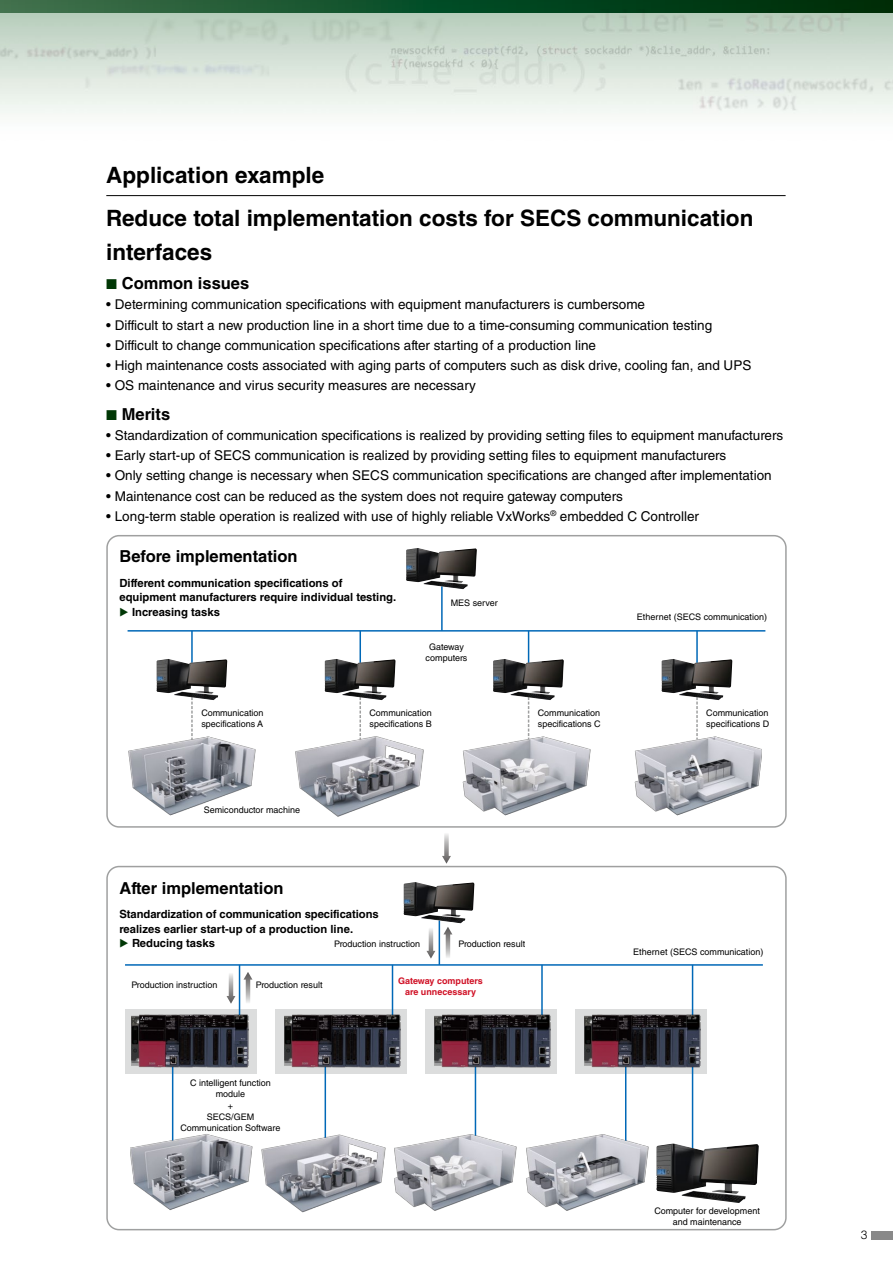
<style>
.page{position:relative;width:893px;height:1263px;background:#fff}
.page>*{position:absolute;margin:0;border:0;box-sizing:border-box;transform-origin:0 0}
.t1{font:700 22.5px/43px "Helvetica LT Std";color:#000}
.t2{font:700 16.5px "Helvetica LT Std";color:#000}
.t3{font:13.5px "Helvetica LT Std";color:#000}
.t4{font:300 12px "Helvetica LT Std";color:#000}
.t5{font:700 11.25px/14.4px "Helvetica LT Std";color:#000}
.t6{font:9px/11.2px "Helvetica LT Std";color:#000}
.t7{font:700 9px/11.2px "Helvetica LT Std";color:#d01126;text-align:center}
.s1{color:#003705}
</style>
<div class="page">
<img style="left:0;top:13px;width:893px;height:101px">
<svg style="left:0;top:0;width:893px;height:13px"></svg>
<svg style="left:106px;top:535px;width:681px;height:293px"></svg>
<svg style="left:106px;top:866px;width:681px;height:364px"></svg>
<img style="left:446px;top:724px;width:168px;height:104px">
<img style="left:274px;top:721px;width:172px;height:107px">
<img style="left:632px;top:732px;width:130px;height:92px">
<hr style="left:441px;top:586px;width:2px;height:45px;background:#0068b7">
<hr style="left:191px;top:631px;width:2px;height:34px;background:#0068b7">
<svg style="left:191px;top:700px;width:2px;height:31px"></svg>
<hr style="left:128px;top:630px;width:637px;height:2px;background:#0068b7">
<hr style="left:696px;top:631px;width:2px;height:34px;background:#0068b7">
<svg style="left:696px;top:700px;width:2px;height:39px"></svg>
<hr style="left:359px;top:631px;width:2px;height:34px;background:#0068b7">
<svg style="left:359px;top:700px;width:2px;height:39px"></svg>
<hr style="left:528px;top:631px;width:1px;height:34px;background:#0068b7">
<svg style="left:528px;top:700px;width:1px;height:39px"></svg>
<img style="left:129px;top:731px;width:126px;height:85px">
<svg style="left:442px;top:834px;width:9px;height:30px"></svg>
<div style="left:275px;top:1009px;width:132px;height:65px;background:#dcdddd"></div>
<div style="left:125px;top:1009px;width:131px;height:65px;background:#dcdddd"></div>
<hr style="left:439px;top:920px;width:1px;height:45px;background:#0068b7">
<hr style="left:239px;top:965px;width:1px;height:57px;background:#0068b7">
<hr style="left:172px;top:1066px;width:1px;height:76px;background:#0068b7">
<hr style="left:325px;top:1066px;width:1px;height:76px;background:#0068b7">
<hr style="left:475px;top:1066px;width:1px;height:76px;background:#0068b7">
<hr style="left:625px;top:1066px;width:1px;height:76px;background:#0068b7">
<hr style="left:692px;top:1066px;width:1px;height:84px;background:#0068b7">
<hr style="left:392px;top:965px;width:1px;height:57px;background:#0068b7">
<hr style="left:125px;top:964px;width:638px;height:2px;background:#0068b7">
<img style="left:284px;top:1013px;width:116px;height:55px">
<hr style="left:541px;top:965px;width:2px;height:57px;background:#0068b7">
<img style="left:434px;top:1013px;width:117px;height:55px">
<hr style="left:692px;top:965px;width:1px;height:57px;background:#0068b7">
<img style="left:585px;top:1013px;width:116px;height:55px">
<img style="left:132px;top:1013px;width:116px;height:55px">
<img style="left:130px;top:1130px;width:112px;height:81px">
<svg style="left:443px;top:927px;width:9px;height:31px"></svg>
<svg style="left:426px;top:927px;width:9px;height:31px"></svg>
<svg style="left:243px;top:972px;width:9px;height:32px"></svg>
<svg style="left:226px;top:972px;width:9px;height:32px"></svg>
<img style="left:406px;top:548px;width:71px;height:41px">
<img style="left:404px;top:882px;width:70px;height:41px">
<img style="left:156px;top:659px;width:71px;height:41px">
<img style="left:325px;top:659px;width:71px;height:41px">
<img style="left:493px;top:659px;width:71px;height:41px">
<img style="left:661px;top:659px;width:71px;height:41px">
<img style="left:375px;top:1123px;width:165px;height:105px">
<img style="left:242px;top:1120px;width:165px;height:105px">
<img style="left:524px;top:1123px;width:124px;height:96px">
<img style="left:656px;top:1143px;width:103px;height:60px">
<hr style="left:106px;top:195px;width:680px;height:1px;background:#000">
<div style="left:872px;top:1231px;width:21px;height:8px;background:#898989"></div>
<h1 class="t1" style="left:106px;top:153px;width:649px">Application example<br>Reduce total implementation costs for SECS communication</h1>
<h1 class="t1" style="left:106px;top:230px;width:107px">interfaces</h1>
<p class="t2" style="left:106px;top:273px;width:145px"><span class="s1">◾</span> Common issues</p>
<p class="t3" style="left:106px;top:297px;width:540px">• Determining communication specifications with equipment manufacturers is cumbersome</p>
<p class="t3" style="left:106px;top:317px;width:607px">• Difficult to start a new production line in a short time due to a time-consuming communication testing</p>
<p class="t3" style="left:106px;top:337px;width:491px">• Difficult to change communication specifications after starting of a production line</p>
<p class="t3" style="left:106px;top:358px;width:647px">• High maintenance costs associated with aging parts of computers such as disk drive, cooling fan, and UPS</p>
<p class="t3" style="left:106px;top:378px;width:371px">• OS maintenance and virus security measures are necessary</p>
<p class="t2" style="left:106px;top:404px;width:65px"><span class="s1">◾</span> Merits</p>
<p class="t3" style="left:106px;top:427px;width:678px">• Standardization of communication specifications is realized by providing setting files to equipment manufacturers</p>
<p class="t3" style="left:106px;top:448px;width:621px">• Early start-up of SECS communication is realized by providing setting files to equipment manufacturers</p>
<p class="t3" style="left:106px;top:468px;width:667px">• Only setting change is necessary when SECS communication specifications are changed after implementation</p>
<p class="t3" style="left:106px;top:488px;width:518px">• Maintenance cost can be reduced as the system does not require gateway computers</p>
<p class="t3" style="left:106px;top:508px;width:594px">• Long-term stable operation is realized with use of highly reliable VxWorks<sup>®</sup> embedded C Controller</p>
<p class="t2" style="left:119px;top:546px;width:180px">Before implementation</p>
<p class="t5" style="left:119px;top:575px;width:278px">Different communication specifications of equipment manufacturers require individual testing. <span class="s1">▶</span> Increasing tasks</p>
<p class="t6" style="left:451px;top:597px;width:49px">MES server</p>
<p class="t6" style="left:426px;top:641px;width:43px;text-align:center">Gateway computers</p>
<p class="t6" style="left:637px;top:611px;width:132px">Ethernet (SECS communication)</p>
<p class="t6" style="left:201px;top:707px;width:64px">Communication specifications A</p>
<p class="t6" style="left:204px;top:804px;width:98px">Semiconductor machine</p>
<p class="t2" style="left:119px;top:878px;width:166px">After implementation</p>
<p class="t6" style="left:369px;top:707px;width:64px">Communication specifications B</p>
<p class="t6" style="left:538px;top:707px;width:64px">Communication specifications C</p>
<p class="t6" style="left:706px;top:707px;width:64px">Communication specifications D</p>
<p class="t5" style="left:119px;top:907px;width:261px">Standardization of communication specifications realizes earlier start-up of a production line.<br><span class="s1">▶</span> Reducing tasks</p>
<p class="t6" style="left:334px;top:938px;width:87px">Production instruction</p>
<p class="t6" style="left:459px;top:938px;width:68px">Production result</p>
<p class="t6" style="left:131px;top:979px;width:87px">Production instruction</p>
<p class="t6" style="left:256px;top:979px;width:68px">Production result</p>
<p class="t6" style="left:180px;top:1077px;width:101px;text-align:center">C intelligent function module<br>+<br>SECS/GEM<br>Communication Software</p>
<p class="t7" style="left:398px;top:975px;width:86px">Gateway computers are unnecessary</p>
<p class="t6" style="left:633px;top:946px;width:132px">Ethernet (SECS communication)</p>
<p class="t6" style="left:654px;top:1205px;width:107px;text-align:center">Computer for development and maintenance</p>
<p class="t4" style="left:861px;top:1227px;width:8px">3</p>
</div>
